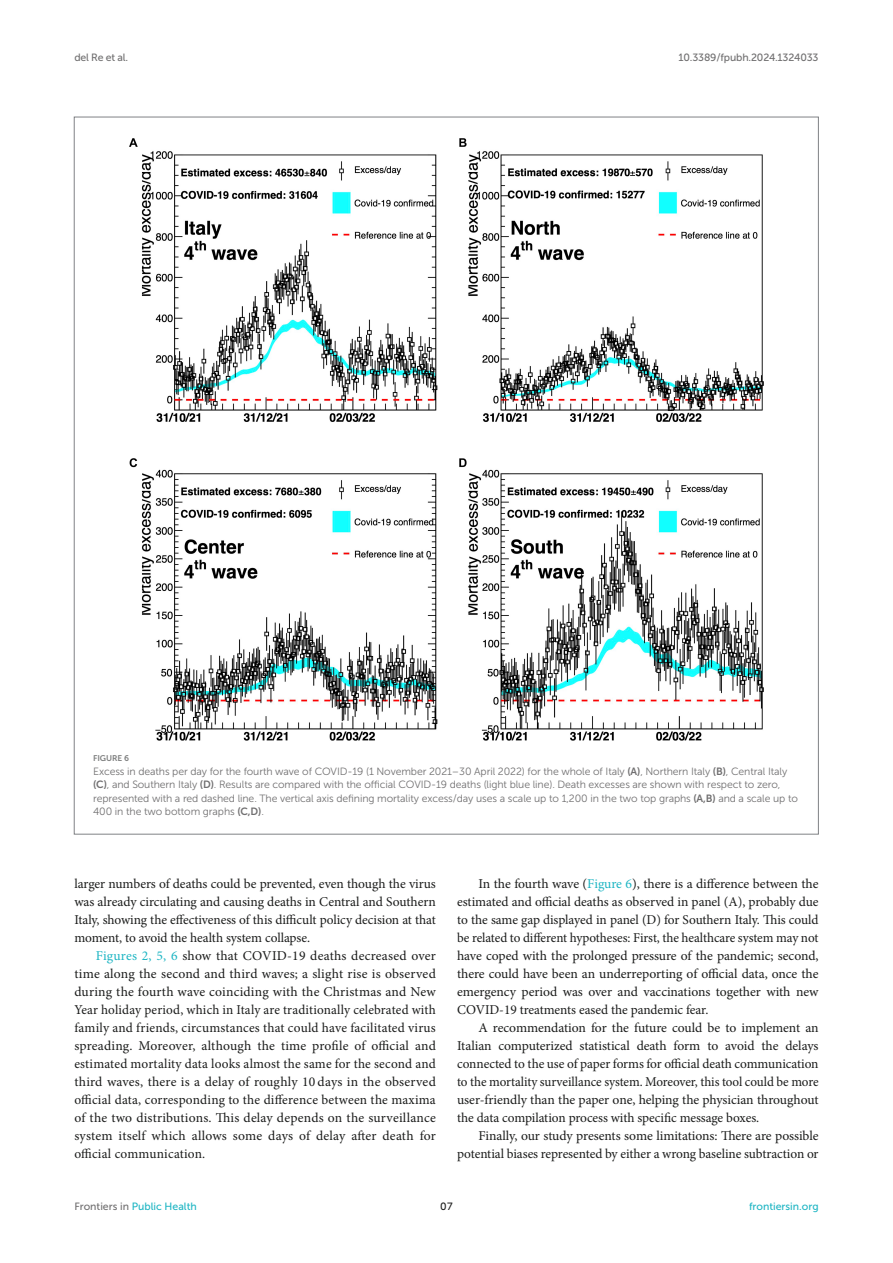
<style>
.page{position:relative;width:893px;height:1263px;background:#fff}
.page>*{position:absolute;margin:0;border:0;box-sizing:border-box;transform-origin:0 0}
.TEXT{font:13.5px/18px "Minion Pro";letter-spacing:-.005em;color:#1b1c1b;text-align:justify}
.FIG_LEG{font:10.5px/13.5px "Museo Sans 300";letter-spacing:-.01em;color:#706f70}
.t1{font:10.5px "Museo Sans 500";color:#1db5c3}
.t2{font:10.5px "Museo Sans 500";letter-spacing:-.015em;color:#706f70}
.t3{font:10.5px "Museo Sans 500";color:#1b1c1b}
.FIG_HD{font:8.25px "Museo Sans 700";letter-spacing:-.01em;color:#7e7f7f}
.s1{font-family:"Museo Sans 700"}
.s2{color:#1db5c3}
.s3{color:#706f70}
</style>
<div class="page">
<img style="left:129px;top:138px;width:635px;height:603px">
<p class="t2" style="left:74px;top:51px;width:55px">del Re et al.</p>
<p class="t2" style="left:679px;top:51px;width:141px">10.3389/fpubh.2024.1324033</p>
<p class="FIG_HD" style="left:93px;top:754px;width:37px">FIGURE 6</p>
<p class="FIG_LEG" style="left:93px;top:764px;width:706px">Excess in deaths per day for the fourth wave of COVID-19 (1 November 2021–30 April 2022) for the whole of Italy <span class="s1">(A)</span>, Northern Italy <span class="s1">(B)</span>, Central Italy <span class="s1">(C)</span>, and Southern Italy <span class="s1">(D)</span>. Results are compared with the official COVID-19 deaths (light blue line). Death excesses are shown with respect to zero, represented with a red dashed line. The vertical axis defining mortality excess/day uses a scale up to 1,200 in the two top graphs <span class="s1">(A,B)</span> and a scale up to 400 in the two bottom graphs <span class="s1">(C,D)</span>.</p>
<p class="TEXT" style="left:74px;top:875px;width:363px">larger numbers of deaths could be prevented, even though the virus was already circulating and causing deaths in Central and Southern Italy, showing the effectiveness of this difficult policy decision at that moment, to avoid the health system collapse.</p>
<p class="TEXT" style="left:74px;top:947px;width:363px;text-indent:21px"><span class="s2">Figures 2, 5, 6</span> show that COVID-19 deaths decreased over time along the second and third waves; a slight rise is observed during the fourth wave coinciding with the Christmas and New Year holiday period, which in Italy are traditionally celebrated with family and friends, circumstances that could have facilitated virus spreading. Moreover, although the time profile of official and estimated mortality data looks almost the same for the second and third waves, there is a delay of roughly 10 days in the observed official data, corresponding to the difference between the maxima of the two distributions. This delay depends on the surveillance system itself which allows some days of delay after death for official communication.</p>
<p class="TEXT" style="left:457px;top:875px;width:363px;text-indent:21px">In the fourth wave (<span class="s2">Figure 6</span>), there is a difference between the estimated and official deaths as observed in panel (A), probably due to the same gap displayed in panel (D) for Southern Italy. This could be related to different hypotheses: First, the healthcare system may not have coped with the prolonged pressure of the pandemic; second, there could have been an underreporting of official data, once the emergency period was over and vaccinations together with new COVID-19 treatments eased the pandemic fear.</p>
<p class="TEXT" style="left:457px;top:1019px;width:363px;text-indent:21px">A recommendation for the future could be to implement an Italian computerized statistical death form to avoid the delays connected to the use of paper forms for official death communication to the mortality surveillance system. Moreover, this tool could be more user-friendly than the paper one, helping the physician throughout the data compilation process with specific message boxes.</p>
<p class="TEXT" style="left:457px;top:1127px;width:363px;text-align:right">Finally, our study presents some limitations: There are possible potential biases represented by either a wrong baseline subtraction or</p>
<p class="t1" style="left:74px;top:1200px;width:124px"><span class="s3">Frontiers in</span> Public Health</p>
<p class="t3" style="left:440px;top:1200px;width:14px">07</p>
<p class="t1" style="left:749px;top:1200px;width:71px">frontiersin.org</p>
</div>
